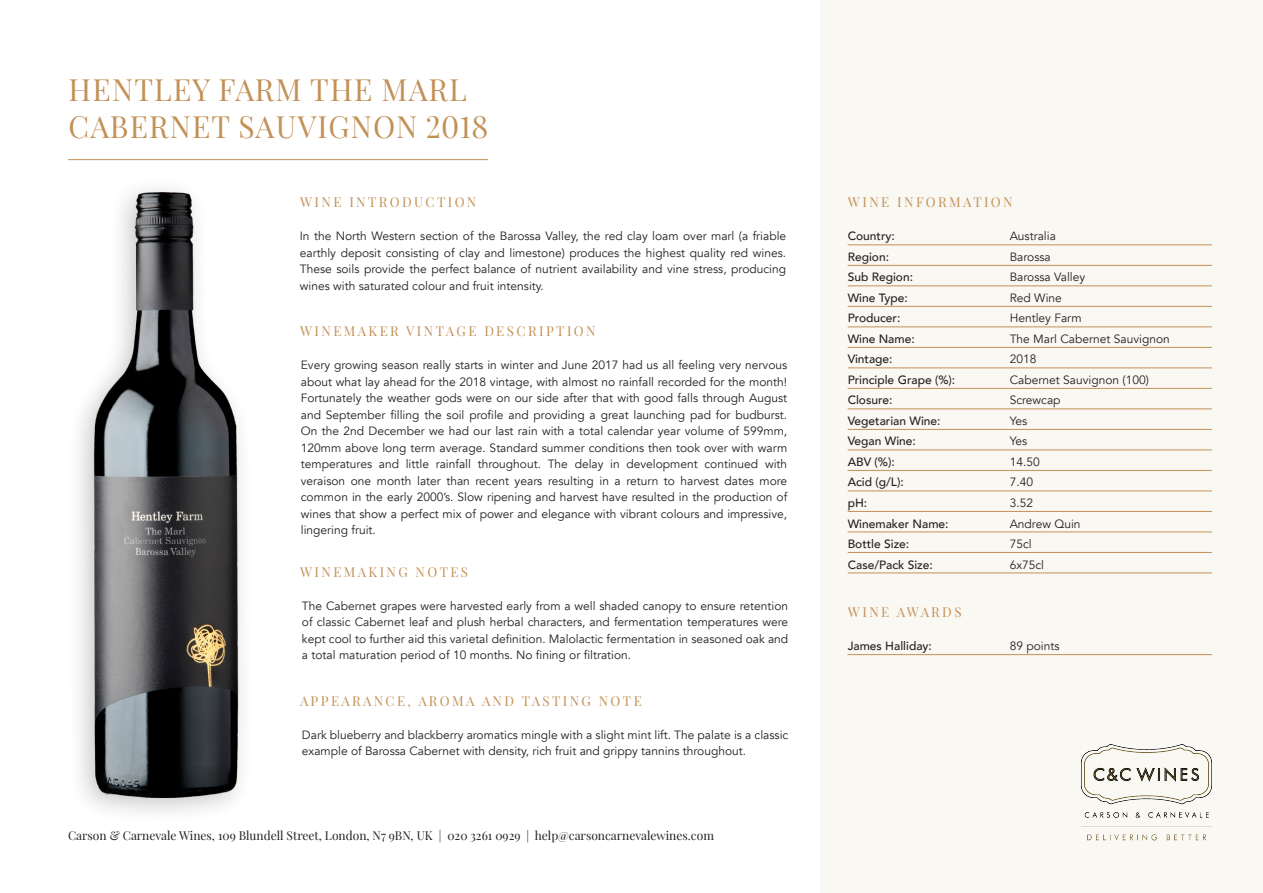
<style>
.page{position:relative;width:1263px;height:893px;background:#fff}
.page>*{position:absolute;margin:0;border:0;box-sizing:border-box;transform-origin:0 0}
.t1{font:30px/37.5px "Playfair Display";letter-spacing:.04em;color:#c39157}
.t2{font:13.35px "Playfair Display";letter-spacing:.18em;color:#c39157}
.t3{font:12px/16.5px "Avenir";color:#231f20;text-align:justify}
.t4{font:500 12px "Avenir";color:#231f20}
.t5{font:12px "Playfair Display";color:#231f20}
</style>
<div class="page">
<div style="left:820px;top:0;width:443px;height:893px;background:#faf8f3"></div>
<img style="left:1081px;top:744px;width:131px;height:97px">
<hr style="left:68px;top:159px;width:420px;height:1px;background:#c39157">
<hr style="left:848px;top:245px;width:364px;height:1px;background:#c39157">
<hr style="left:848px;top:654px;width:364px;height:1px;background:#c39157">
<hr style="left:848px;top:265px;width:364px;height:1px;background:#c39157">
<hr style="left:848px;top:286px;width:364px;height:1px;background:#c39157">
<hr style="left:848px;top:327px;width:364px;height:1px;background:#c39157">
<hr style="left:848px;top:409px;width:364px;height:1px;background:#c39157">
<hr style="left:848px;top:532px;width:364px;height:1px;background:#c39157">
<hr style="left:848px;top:429px;width:364px;height:1px;background:#c39157">
<hr style="left:848px;top:450px;width:364px;height:1px;background:#c39157">
<hr style="left:848px;top:470px;width:364px;height:1px;background:#c39157">
<hr style="left:848px;top:491px;width:364px;height:1px;background:#c39157">
<hr style="left:848px;top:511px;width:364px;height:1px;background:#c39157">
<hr style="left:848px;top:552px;width:364px;height:1px;background:#c39157">
<hr style="left:848px;top:347px;width:364px;height:1px;background:#c39157">
<hr style="left:848px;top:368px;width:364px;height:1px;background:#c39157">
<hr style="left:848px;top:388px;width:364px;height:1px;background:#c39157">
<hr style="left:848px;top:306px;width:364px;height:1px;background:#c39157">
<hr style="left:848px;top:573px;width:364px;height:1px;background:#c39157">
<div style="left:66px;top:176px;width:188px;height:649px;background:#231f20;opacity:.25"></div>
<img style="left:77px;top:193px;width:177px;height:605px">
<p class="t1" style="left:69px;top:68px;width:421px">HENTLEY FARM THE MARL<br>CABERNET SAUVIGNON 2018</p>
<p class="t2" style="left:300px;top:192px;width:178px">WINE INTRODUCTION</p>
<p class="t3" style="left:300px;top:228px;width:488px">In the North Western section of the Barossa Valley, the red clay loam over marl (a friable earthly deposit consisting of clay and limestone) produces the highest quality red wines.<br>These soils provide the perfect balance of nutrient availability and vine stress, producing wines with saturated colour and fruit intensity.</p>
<p class="t2" style="left:300px;top:321px;width:297px">WINEMAKER VINTAGE DESCRIPTION</p>
<p class="t3" style="left:301px;top:357px;width:488px">Every growing season really starts in winter and June 2017 had us all feeling very nervous about what lay ahead for the 2018 vintage, with almost no rainfall recorded for the month!<br>Fortunately the weather gods were on our side after that with good falls through August and September filling the soil profile and providing a great launching pad for budburst.<br>On the 2nd December we had our last rain with a total calendar year volume of 599mm, 120mm above long term average. Standard summer conditions then took over with warm temperatures and little rainfall throughout. The delay in development continued with veraison one month later than recent years resulting in a return to harvest dates more common in the early 2000’s. Slow ripening and harvest have resulted in the production of wines that show a perfect mix of power and elegance with vibrant colours and impressive, lingering fruit.</p>
<p class="t2" style="left:300px;top:561px;width:170px">WINEMAKING NOTES</p>
<p class="t3" style="left:302px;top:598px;width:488px">The Cabernet grapes were harvested early from a well shaded canopy to ensure retention of classic Cabernet leaf and plush herbal characters, and fermentation temperatures were kept cool to further aid this varietal definition. Malolactic fermentation in seasoned oak and a total maturation period of 10 months. No fining or filtration.</p>
<p class="t2" style="left:300px;top:690px;width:343px">APPEARANCE, AROMA AND TASTING NOTE</p>
<p class="t3" style="left:302px;top:727px;width:488px">Dark blueberry and blackberry aromatics mingle with a slight mint lift. The palate is a classic example of Barossa Cabernet with density, rich fruit and grippy tannins throughout.</p>
<p class="t5" style="left:68px;top:826px;width:647px">Carson &amp; Carnevale Wines, 109 Blundell Street, London, N7 9BN, UK | 020 3261 0929 | help@carsoncarnevalewines.com</p>
<p class="t2" style="left:848px;top:192px;width:166px">WINE INFORMATION</p>
<p class="t4" style="left:848px;top:226px;width:49px">Country:</p>
<p class="t3" style="left:1010px;top:228px;width:48px">Australia</p>
<p class="t4" style="left:848px;top:246px;width:43px">Region:</p>
<p class="t3" style="left:1010px;top:249px;width:43px">Barossa</p>
<p class="t4" style="left:848px;top:267px;width:67px">Sub Region:</p>
<p class="t3" style="left:1010px;top:269px;width:77px">Barossa Valley</p>
<p class="t4" style="left:848px;top:308px;width:54px">Producer:</p>
<p class="t3" style="left:1010px;top:310px;width:73px">Hentley Farm</p>
<p class="t4" style="left:848px;top:287px;width:61px">Wine Type:</p>
<p class="t3" style="left:1010px;top:290px;width:54px">Red Wine</p>
<p class="t4" style="left:848px;top:328px;width:69px">Wine Name:</p>
<p class="t3" style="left:1010px;top:331px;width:162px">The Marl Cabernet Sauvignon</p>
<p class="t4" style="left:848px;top:349px;width:46px">Vintage:</p>
<p class="t3" style="left:1010px;top:351px;width:28px">2018</p>
<p class="t4" style="left:848px;top:369px;width:109px">Principle Grape (%):</p>
<p class="t3" style="left:1010px;top:372px;width:141px">Cabernet Sauvignon (100)</p>
<p class="t4" style="left:848px;top:390px;width:46px">Closure:</p>
<p class="t3" style="left:1010px;top:392px;width:52px">Screwcap</p>
<p class="t4" style="left:848px;top:410px;width:94px">Vegetarian Wine:</p>
<p class="t3" style="left:1010px;top:413px;width:19px">Yes</p>
<p class="t4" style="left:848px;top:431px;width:70px">Vegan Wine:</p>
<p class="t3" style="left:1010px;top:433px;width:19px">Yes</p>
<p class="t4" style="left:848px;top:451px;width:49px">ABV (%):</p>
<p class="t3" style="left:1010px;top:454px;width:32px">14.50</p>
<p class="t4" style="left:848px;top:472px;width:58px">Acid (g/L):</p>
<p class="t3" style="left:1010px;top:474px;width:25px">7.40</p>
<p class="t4" style="left:848px;top:492px;width:21px">pH:</p>
<p class="t3" style="left:1010px;top:495px;width:25px">3.52</p>
<p class="t4" style="left:848px;top:533px;width:63px">Bottle Size:</p>
<p class="t3" style="left:1010px;top:536px;width:24px">75cl</p>
<p class="t4" style="left:848px;top:513px;width:102px">Winemaker Name:</p>
<p class="t3" style="left:1010px;top:515px;width:72px">Andrew Quin</p>
<p class="t4" style="left:848px;top:554px;width:87px">Case/Pack Size:</p>
<p class="t3" style="left:1010px;top:556px;width:36px">6x75cl</p>
<p class="t2" style="left:848px;top:602px;width:115px">WINE AWARDS</p>
<p class="t4" style="left:848px;top:636px;width:86px">James Halliday:</p>
<p class="t3" style="left:1010px;top:638px;width:51px">89 points</p>
</div>
